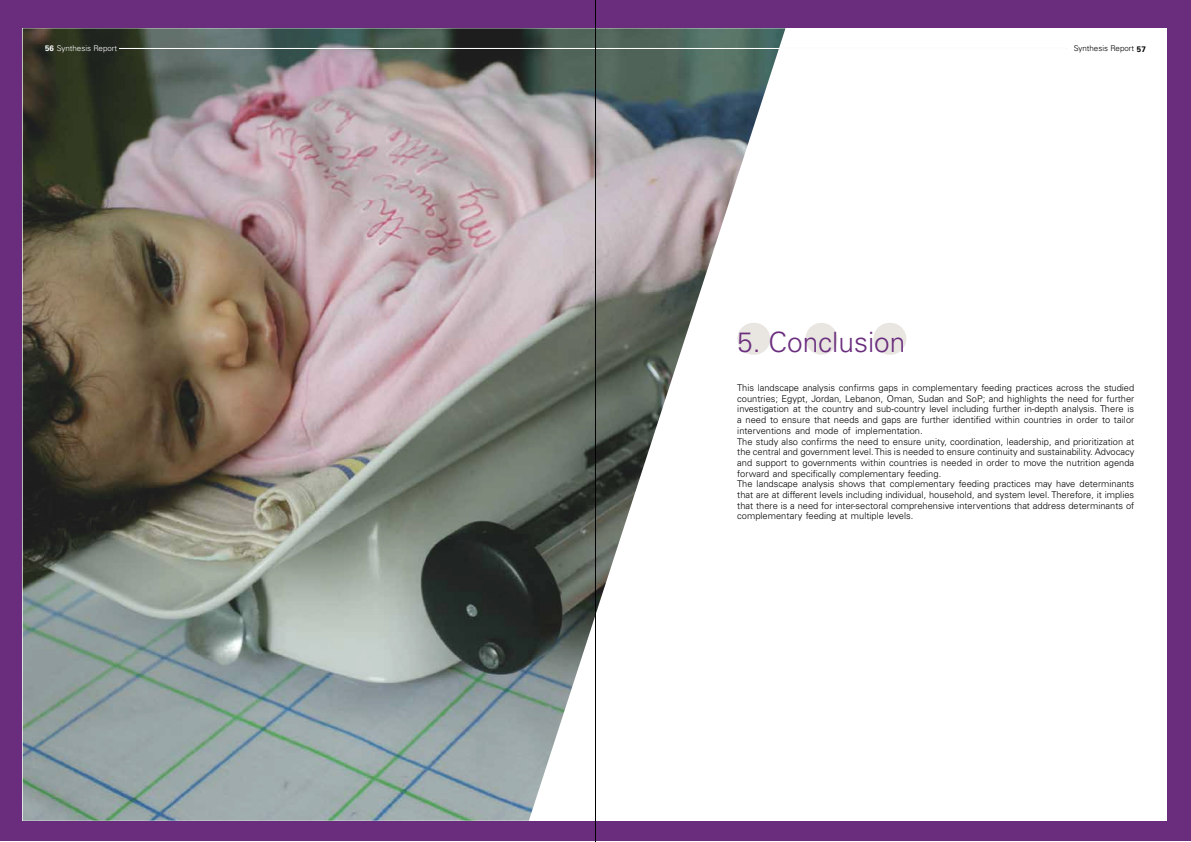
<style>
.page{position:relative;width:1191px;height:842px;background:#fff}
.page>*{position:absolute;margin:0;border:0;box-sizing:border-box;transform-origin:0 0}
.t1{font:300 28px "Univers LT Std";color:#6a2d7d}
.t2{font:300 9.3px/10.7px "Univers LT Std";color:#000}
.t3{font:300 8px "Univers LT Std";color:#fff}
.t4{font:300 8px "Univers LT Std";color:#000}
.s1{font-weight:700}
</style>
<div class="page">
<div style="left:0;top:0;width:1191px;height:841px;background:#6a2d7d"></div>
<div style="left:23px;top:28px;width:1143px;height:793px;background:#fff"></div>
<img style="left:23px;top:28px;width:762px;height:793px">
<svg style="left:821px;top:323px;width:17px;height:32px"></svg>
<hr style="left:753px;top:323px;width:1px;height:32px;background:#e9e6e2">
<hr style="left:889px;top:323px;width:1px;height:32px;background:#e9e6e2">
<hr style="left:119px;top:48px;width:947px;height:1px;background:#fff">
<hr style="left:595px;top:0;width:1px;height:842px;background:#000">
<p class="t3" style="left:45px;top:43px;width:74px"><span class="s1">56</span> Synthesis Report</p>
<p class="t4" style="left:1073px;top:43px;width:74px">Synthesis Report <span class="s1">57</span></p>
<h1 class="t1" style="left:737px;top:325px;width:170px">5. Conclusion</h1>
<p class="t2" style="left:737px;top:382px;width:398px">This landscape analysis confirms gaps in complementary feeding practices across the studied countries; Egypt, Jordan, Lebanon, Oman, Sudan and SoP; and highlights the need for further investigation at the country and sub-country level including further in-depth analysis. There is a need to ensure that needs and gaps are further identified within countries in order to tailor interventions and mode of implementation.<br>The study also confirms the need to ensure unity, coordination, leadership, and prioritization at the central and government level. This is needed to ensure continuity and sustainability. Advocacy and support to governments within countries is needed in order to move the nutrition agenda forward and specifically complementary feeding.<br>The landscape analysis shows that complementary feeding practices may have determinants that are at different levels including individual, household, and system level. Therefore, it implies that there is a need for inter-sectoral comprehensive interventions that address determinants of complementary feeding at multiple levels.</p>
</div>
